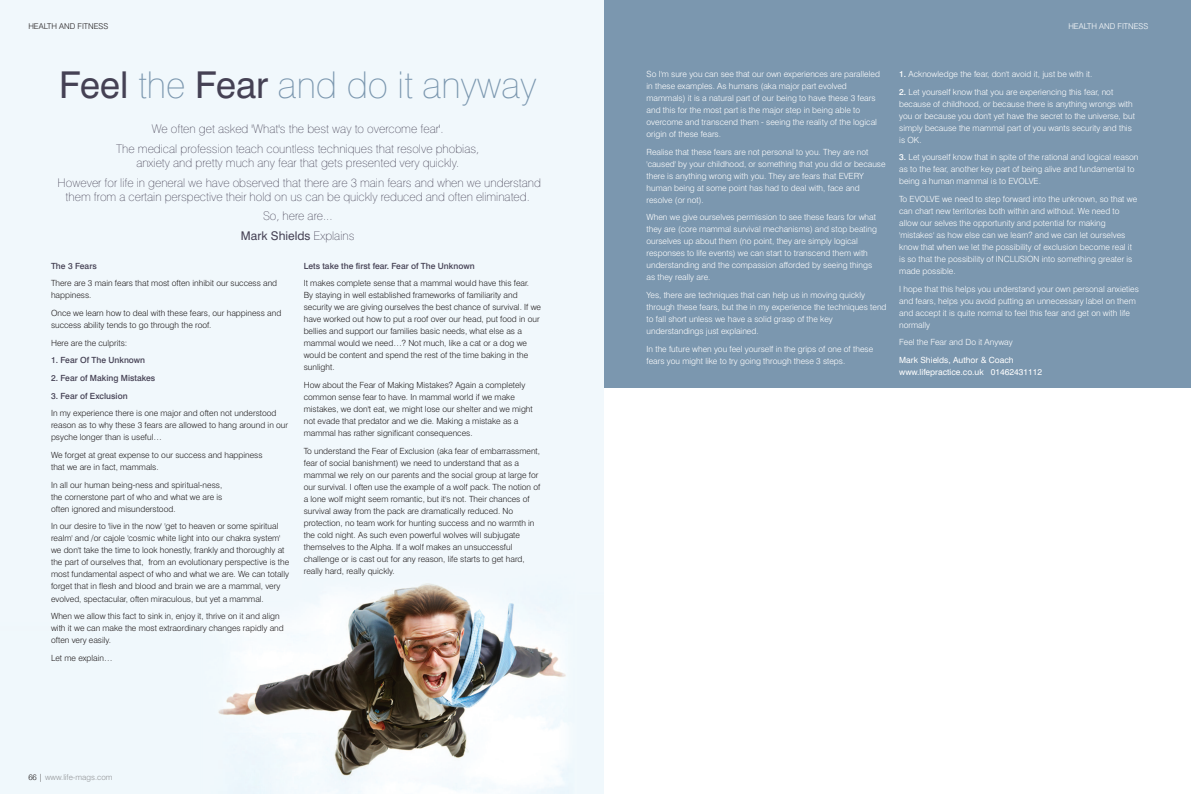
<style>
.page{position:relative;width:1191px;height:794px;background:#fff}
.page>*{position:absolute;margin:0;border:0;box-sizing:border-box;transform-origin:0 0}
.t1{font:100 37px "Swiss 721 BT";color:#7b97af}
.t2{font:100 12px/19.7px "Swiss 721 BT";color:#454154;text-align:center}
.t3{font:300 8.5px/12px "Swiss 721 BT";color:#231f20}
.t4{font:300 8.5px/12px "Swiss 721 BT";color:#fff}
.t5{font:500 8.5px "Swiss 721 BT";color:#454154}
.t6{font:8.5px/12px "Swiss 721 BT";color:#fff}
.t7{font:300 8px "Swiss 721 BT";color:#939598}
.t8{font:300 8px "Swiss 721 BT";color:#fff}
.t9{font:300 8px "Swiss 721 BT";color:#231f20}
.s1{font-weight:400;color:#454154}
.s2{font-weight:400}
.s3{color:#231f20}
.s4{font-weight:500}
</style>
<div class="page">
<div style="left:587px;top:0;width:604px;height:388px;background:#7b97af"></div>
<img style="left:0;top:0;width:604px;height:794px">
<p class="t9" style="left:28px;top:23px;width:82px">HEALTH AND FITNESS</p>
<h1 class="t1" style="left:59px;top:71px;width:479px"><span class="s1">Feel</span> the <span class="s1">Fear</span> and do it anyway</h1>
<h2 class="t2" style="left:116px;top:120px;width:365px">We often get asked 'What's the best way to overcome fear'.<br>The medical profession teach countless techniques that resolve phobias,</h2>
<h2 class="t2" style="left:58px;top:154px;width:485px">anxiety and pretty much any fear that gets presented very quickly.<br>However for life in general we have observed that there are 3 main fears and when we understand</h2>
<h2 class="t2" style="left:66px;top:188px;width:466px">them from a certain perspective their hold on us can be quickly reduced and often eliminated.<br>So, here are...<br><span class="s2">Mark Shields</span> Explains</h2>
<p class="t5" style="left:51px;top:262px;width:47px">The 3 Fears</p>
<p class="t3" style="left:51px;top:278px;width:228px">There are 3 main fears that most often inhibit our success and happiness.</p>
<p class="t3" style="left:51px;top:308px;width:232px">Once we learn how to deal with these fears, our happiness and success ability tends to go through the roof.</p>
<p class="t3" style="left:51px;top:337px;width:78px">Here are the culprits:</p>
<p class="t5" style="left:51px;top:357px;width:96px">1. Fear Of The Unknown</p>
<p class="t5" style="left:51px;top:375px;width:106px">2. Fear of Making Mistakes</p>
<p class="t5" style="left:51px;top:392px;width:78px">3. Fear of Exclusion</p>
<p class="t3" style="left:51px;top:408px;width:239px">In my experience there is one major and often not understood reason as to why these 3 fears are allowed to hang around in our psyche longer than is useful…</p>
<p class="t3" style="left:51px;top:450px;width:213px">We forget at great expense to our success and happiness that we are in fact, mammals.</p>
<p class="t3" style="left:51px;top:479px;width:173px;text-align:justify">In all our human being-ness and spiritual-ness, the cornerstone part of who and what we are is often ignored and misunderstood.</p>
<p class="t3" style="left:51px;top:521px;width:240px">In our desire to 'live in the now' 'get to heaven or some spiritual realm' and /or cajole 'cosmic white light into our chakra system' we don't take the time to look honestly, frankly and thoroughly at the part of ourselves that, from an evolutionary perspective is the most fundamental aspect of who and what we are. We can totally forget that in flesh and blood and brain we are a mammal, very evolved, spectacular, often miraculous, but yet a mammal.</p>
<p class="t3" style="left:51px;top:611px;width:234px">When we allow this fact to sink in, enjoy it, thrive on it and align with it we can make the most extraordinary changes rapidly and often very easily.</p>
<p class="t3" style="left:51px;top:652px;width:63px">Let me explain…</p>
<p class="t5" style="left:304px;top:262px;width:172px">Lets take the first fear. Fear of The Unknown</p>
<p class="t3" style="left:304px;top:278px;width:239px">It makes complete sense that a mammal would have this fear.<br>By staying in well established frameworks of familiarity and security we are giving ourselves the best chance of survival. If we have worked out how to put a roof over our head, put food in our bellies and support our families basic needs, what else as a mammal would we need…? Not much, like a cat or a dog we would be content and spend the rest of the time baking in the sunlight.</p>
<p class="t3" style="left:304px;top:380px;width:230px">How about the Fear of Making Mistakes? Again a completely common sense fear to have. In mammal world if we make mistakes, we don't eat, we might lose our shelter and we might not evade that predator and we die. Making a mistake as a mammal has rather significant consequences.</p>
<p class="t3" style="left:304px;top:445px;width:238px">To understand the Fear of Exclusion (aka fear of embarrassment, fear of social banishment) we need to understand that as a mammal we rely on our parents and the social group at large for our survival. I often use the example of a wolf pack. The notion of a lone wolf might seem romantic, but it's not. Their chances of survival away from the pack are dramatically reduced. No protection, no team work for hunting success and no warmth in the cold night. As such even powerful wolves will subjugate themselves to the Alpha. If a wolf makes an unsuccessful challenge or is cast out for any reason, life starts to get hard, really hard, really quickly.</p>
<p class="t7" style="left:28px;top:774px;width:86px"><span class="s3">66 |</span> www.life-mags.com</p>
<p class="t8" style="left:1068px;top:23px;width:82px">HEALTH AND FITNESS</p>
<p class="t4" style="left:646px;top:69px;width:235px">So I'm sure you can see that our own experiences are paralleled in these examples. As humans (aka major part evolved mammals) it is a natural part of our being to have these 3 fears and this for the most part is the major step in being able to overcome and transcend them - seeing the reality of the logical origin of these fears.</p>
<p class="t4" style="left:646px;top:146px;width:241px">Realise that these fears are not personal to you. They are not 'caused' by your childhood, or something that you did or because there is anything wrong with you. They are fears that EVERY human being at some point has had to deal with, face and resolve (or not).</p>
<p class="t4" style="left:646px;top:212px;width:232px">When we give ourselves permission to see these fears for what they are (core mammal survival mechanisms) and stop beating ourselves up about them (no point, they are simply logical responses to life events) we can start to transcend them with understanding and the compassion afforded by seeing things as they really are.</p>
<p class="t4" style="left:646px;top:290px;width:241px">Yes, there are techniques that can help us in moving quickly through these fears, but the in my experience the techniques tend to fall short unless we have a solid grasp of the key understandings just explained.</p>
<p class="t4" style="left:646px;top:343px;width:228px">In the future when you feel yourself in the grips of one of these fears you might like to try going through these 3 steps.</p>
<p class="t4" style="left:899px;top:69px;width:194px"><span class="s4">1.</span> Acknowledge the fear, don't avoid it, just be with it.</p>
<p class="t4" style="left:899px;top:86px;width:237px"><span class="s4">2.</span> Let yourself know that you are experiencing this fear, not because of childhood, or because there is anything wrongs with you or because you don't yet have the secret to the universe, but simply because the mammal part of you wants security and this is OK.</p>
<p class="t4" style="left:899px;top:152px;width:241px"><span class="s4">3.</span> Let yourself know that in spite of the rational and logical reason as to the fear, another key part of being alive and fundamental to being a human mammal is to EVOLVE.</p>
<p class="t4" style="left:899px;top:194px;width:239px">To EVOLVE we need to step forward into the unknown, so that we can chart new territories both within and without. We need to allow our selves the opportunity and potential for making 'mistakes' as how else can we learn? and we can let ourselves know that when we let the possibility of exclusion become real it is so that the possibility of INCLUSION into something greater is made possible.</p>
<p class="t4" style="left:899px;top:283px;width:241px">I hope that this helps you understand your own personal anxieties and fears, helps you avoid putting an unnecessary label on them and accept it is quite normal to feel this fear and get on with life normally</p>
<p class="t4" style="left:899px;top:337px;width:115px">Feel the Fear and Do it Anyway</p>
<p class="t6" style="left:899px;top:355px;width:144px">Mark Shields, Author &amp; Coach www.lifepractice.co.uk 01462431112</p>
</div>
